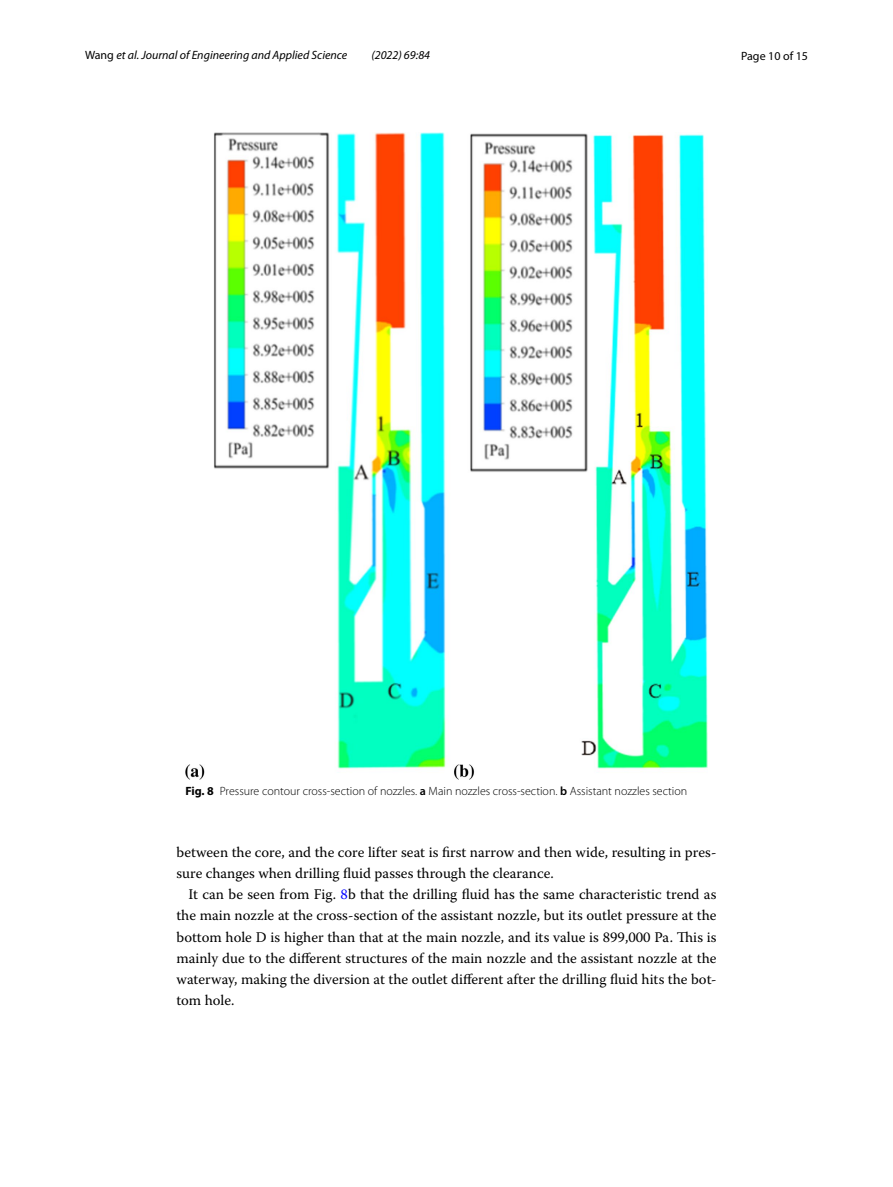
<style>
.page{position:relative;width:893px;height:1187px;background:#fff}
.page>*{position:absolute;margin:0;border:0;box-sizing:border-box;transform-origin:0 0}
.t1{font:14.7px/21.1px "Warnock Pro";color:#000}
.t2{font:300 12px "Myriad Pro";color:#000}
.t3{font:italic 12px "Myriad Pro";color:#000}
.t4{font:12px "Myriad Pro";color:#000}
.s1{font-style:normal}
.s2{font-weight:700}
.s3{font-weight:600}
.s4{color:#00f}
</style>
<div class="page">
<img style="left:185px;top:133px;width:523px;height:646px">
<p class="t3" style="left:85px;top:48px;width:264px"><span class="s1">Wang</span> et al. Journal of Engineering and Applied Science</p>
<p class="t3" style="left:371px;top:48px;width:60px">(2022) 69:84</p>
<p class="t4" style="left:741px;top:48px;width:68px">Page 10 of 15</p>
<p class="t2" style="left:185px;top:784px;width:503px"><span class="s2">Fig. 8</span> Pressure contour cross-section of nozzles. <span class="s3">a</span> Main nozzles cross-section. <span class="s3">b</span> Assistant nozzles section</p>
<p class="t1" style="left:176px;top:840px;width:542px">between the core, and the core lifter seat is first narrow and then wide, resulting in pres&shy;sure changes when drilling fluid passes through the clearance.</p>
<p class="t1" style="left:176px;top:883px;width:542px;text-align:justify;text-indent:12px">It can be seen from Fig. <span class="s4">8</span>b that the drilling fluid has the same characteristic trend as the main nozzle at the cross-section of the assistant nozzle, but its outlet pressure at the bottom hole D is higher than that at the main nozzle, and its value is 899,000 Pa. This is mainly due to the different structures of the main nozzle and the assistant nozzle at the waterway, making the diversion at the outlet different after the drilling fluid hits the bot&shy;tom hole.</p>
</div>
